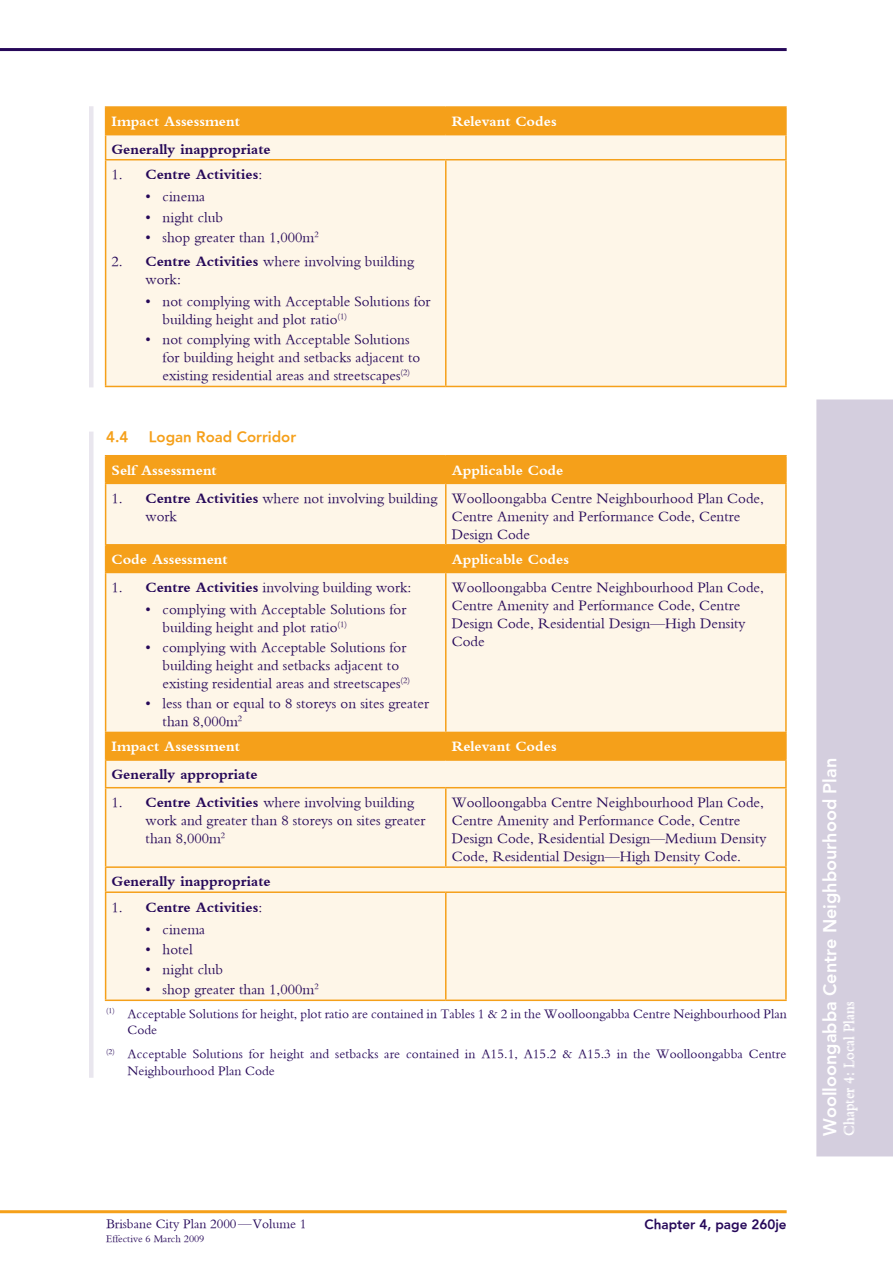
<style>
.page{position:relative;width:893px;height:1263px;background:#fff}
.page>*{position:absolute;margin:0;border:0;box-sizing:border-box;transform-origin:0 0}
.t1{font:800 18px "H Avenir";color:#fff}
.t2{font:15px/18px "Bembo";color:#260859}
.t3{font:700 15px "Bembo";color:#fff}
.t4{font:700 15px "Bembo";color:#260859}
.t5{font:800 15px "H Avenir";color:#f5a01a}
.t6{font:15px "Bembo";color:#fff}
.t7{font:13.5px/16.2px "Bembo";color:#260859}
.t8{font:800 13.5px "H Avenir";color:#260859}
.t9{font:10.5px "Bembo";color:#260859}
.s1{font-weight:400}
.s2{font-weight:700}
</style>
<div class="page">
<svg style="left:816px;top:399px;width:77px;height:757px;background:#d5cfdf"></svg>
<hr style="left:0;top:1210px;width:787px;height:3px;background:#f5a01a">
<hr style="left:0;top:48px;width:787px;height:3px;background:#260859">
<div style="left:89px;top:432px;width:5px;height:646px;background:#e9e6ee"></div>
<div style="left:106px;top:456px;width:679px;height:27px;background:#f5a01a"></div>
<svg style="left:106px;top:484px;width:679px;height:515px;background:#fdecd2"></svg>
<hr style="left:105px;top:455px;width:341px;height:1px;background:#f5a01a">
<svg style="left:105px;top:456px;width:1px;height:27px"></svg>
<hr style="left:446px;top:455px;width:341px;height:1px;background:#f5a01a">
<hr style="left:445px;top:456px;width:2px;height:27px;background:#f5a01a">
<hr style="left:785px;top:456px;width:2px;height:27px;background:#f5a01a">
<hr style="left:105px;top:483px;width:341px;height:1px;background:#f5a01a">
<hr style="left:105px;top:484px;width:1px;height:60px;background:#f5a01a">
<hr style="left:446px;top:483px;width:341px;height:1px;background:#f5a01a">
<hr style="left:445px;top:484px;width:2px;height:60px;background:#f5a01a">
<hr style="left:785px;top:484px;width:2px;height:60px;background:#f5a01a">
<hr style="left:105px;top:544px;width:341px;height:2px;background:#f5a01a">
<svg style="left:105px;top:546px;width:1px;height:26px"></svg>
<hr style="left:446px;top:544px;width:341px;height:2px;background:#f5a01a">
<hr style="left:445px;top:546px;width:2px;height:26px;background:#f5a01a">
<hr style="left:785px;top:546px;width:2px;height:26px;background:#f5a01a">
<hr style="left:105px;top:572px;width:341px;height:1px;background:#f5a01a">
<hr style="left:105px;top:573px;width:1px;height:159px;background:#f5a01a">
<hr style="left:446px;top:572px;width:341px;height:1px;background:#f5a01a">
<hr style="left:445px;top:573px;width:2px;height:159px;background:#f5a01a">
<hr style="left:785px;top:573px;width:2px;height:159px;background:#f5a01a">
<hr style="left:105px;top:732px;width:341px;height:1px;background:#f5a01a">
<hr style="left:446px;top:732px;width:341px;height:1px;background:#f5a01a">
<hr style="left:445px;top:733px;width:2px;height:26px;background:#f5a01a">
<hr style="left:785px;top:733px;width:2px;height:26px;background:#f5a01a">
<hr style="left:105px;top:759px;width:341px;height:2px;background:#f5a01a">
<svg style="left:105px;top:733px;width:1px;height:54px"></svg>
<hr style="left:446px;top:759px;width:341px;height:2px;background:#f5a01a">
<hr style="left:785px;top:761px;width:2px;height:26px;background:#f5a01a">
<hr style="left:105px;top:787px;width:341px;height:1px;background:#f5a01a">
<hr style="left:105px;top:788px;width:1px;height:78px;background:#f5a01a">
<hr style="left:446px;top:787px;width:341px;height:1px;background:#f5a01a">
<hr style="left:445px;top:788px;width:2px;height:78px;background:#f5a01a">
<hr style="left:785px;top:788px;width:2px;height:78px;background:#f5a01a">
<hr style="left:105px;top:866px;width:341px;height:2px;background:#f5a01a">
<svg style="left:105px;top:868px;width:1px;height:23px"></svg>
<hr style="left:446px;top:866px;width:341px;height:2px;background:#f5a01a">
<hr style="left:785px;top:868px;width:2px;height:23px;background:#f5a01a">
<hr style="left:105px;top:891px;width:341px;height:2px;background:#f5a01a">
<hr style="left:105px;top:893px;width:1px;height:106px;background:#f5a01a">
<hr style="left:446px;top:891px;width:341px;height:2px;background:#f5a01a">
<hr style="left:445px;top:893px;width:2px;height:106px;background:#f5a01a">
<hr style="left:785px;top:893px;width:2px;height:106px;background:#f5a01a">
<hr style="left:105px;top:999px;width:341px;height:2px;background:#f5a01a">
<hr style="left:446px;top:999px;width:341px;height:2px;background:#f5a01a">
<div style="left:106px;top:160px;width:679px;height:226px;background:#fef6e8"></div>
<hr style="left:105px;top:106px;width:341px;height:2px;background:#f5a01a">
<hr style="left:446px;top:106px;width:341px;height:2px;background:#f5a01a">
<hr style="left:785px;top:108px;width:2px;height:26px;background:#f5a01a">
<svg style="left:105px;top:107px;width:680px;height:52px;background:#f9c778"></svg>
<hr style="left:446px;top:134px;width:341px;height:1px;background:#f5a01a">
<hr style="left:785px;top:135px;width:2px;height:24px;background:#f5a01a">
<hr style="left:105px;top:159px;width:341px;height:1px;background:#f5a01a">
<hr style="left:105px;top:160px;width:1px;height:226px;background:#f5a01a">
<hr style="left:446px;top:159px;width:341px;height:1px;background:#f5a01a">
<hr style="left:445px;top:160px;width:2px;height:226px;background:#f5a01a">
<hr style="left:785px;top:160px;width:2px;height:226px;background:#f5a01a">
<hr style="left:105px;top:386px;width:341px;height:1px;background:#f5a01a">
<hr style="left:446px;top:386px;width:341px;height:1px;background:#f5a01a">
<div style="left:89px;top:106px;width:5px;height:281px;background:#e9e6ee"></div>
<p class="t3" style="left:112px;top:113px;width:130px">Impact Assessment</p>
<p class="t3" style="left:452px;top:113px;width:106px">Relevant Codes</p>
<p class="t4" style="left:112px;top:141px;width:161px">Generally inappropriate</p>
<p class="t4" style="left:112px;top:166px;width:152px"><span class="s1">1.</span> Centre Activities<span class="s1">:</span></p>
<p class="t2" style="left:146px;top:187px;width:61px">• cinema</p>
<p class="t2" style="left:146px;top:208px;width:79px">• night club</p>
<p class="t2" style="left:146px;top:228px;width:175px">• shop greater than 1,000m<sup>2</sup></p>
<p class="t2" style="left:146px;top:252px;width:270px;text-indent:-34px">2. <span class="s2">Centre Activities</span> where involving building work:</p>
<p class="t2" style="left:163px;top:292px;width:269px;text-indent:-17px">• not complying with Acceptable Solutions for building height and plot ratio<sup>(1)</sup></p>
<p class="t2" style="left:163px;top:330px;width:259px;text-indent:-17px">• not complying with Acceptable Solutions for building height and setbacks adjacent to existing residential areas and streetscapes<sup>(2)</sup></p>
<p class="t5" style="left:106px;top:428px;width:24px">4.4</p>
<p class="t5" style="left:149px;top:428px;width:149px">Logan Road Corridor</p>
<p class="t3" style="left:112px;top:462px;width:107px">Self Assessment</p>
<p class="t3" style="left:452px;top:462px;width:113px">Applicable Code</p>
<p class="t2" style="left:146px;top:489px;width:293px;text-indent:-34px">1. <span class="s2">Centre Activities</span> where not involving building work</p>
<p class="t2" style="left:452px;top:489px;width:314px">Woolloongabba Centre Neighbourhood Plan Code,<br>Centre Amenity and Performance Code, Centre<br>Design Code</p>
<p class="t3" style="left:112px;top:551px;width:118px">Code Assessment</p>
<p class="t3" style="left:452px;top:551px;width:119px">Applicable Codes</p>
<p class="t2" style="left:112px;top:578px;width:301px">1. <span class="s2">Centre Activities</span> involving building work:</p>
<p class="t2" style="left:163px;top:600px;width:245px;text-indent:-17px">• complying with Acceptable Solutions for building height and plot ratio<sup>(1)</sup></p>
<p class="t2" style="left:163px;top:638px;width:249px;text-indent:-17px">• complying with Acceptable Solutions for building height and setbacks adjacent to existing residential areas and streetscapes<sup>(2)</sup></p>
<p class="t2" style="left:163px;top:694px;width:268px;text-indent:-17px">• less than or equal to 8 storeys on sites greater than 8,000m<sup>2</sup></p>
<p class="t2" style="left:452px;top:578px;width:314px">Woolloongabba Centre Neighbourhood Plan Code, Centre Amenity and Performance Code, Centre Design Code, Residential Design—High Density Code</p>
<p class="t3" style="left:112px;top:738px;width:130px">Impact Assessment</p>
<p class="t3" style="left:452px;top:738px;width:106px">Relevant Codes</p>
<p class="t4" style="left:112px;top:766px;width:148px">Generally appropriate</p>
<p class="t2" style="left:146px;top:793px;width:281px;text-indent:-34px">1. <span class="s2">Centre Activities</span> where involving building work and greater than 8 storeys on sites greater than 8,000m<sup>2</sup></p>
<p class="t2" style="left:452px;top:793px;width:316px">Woolloongabba Centre Neighbourhood Plan Code, Centre Amenity and Performance Code, Centre Design Code, Residential Design—Medium Density Code, Residential Design—High Density Code.</p>
<p class="t4" style="left:112px;top:873px;width:161px">Generally inappropriate</p>
<p class="t4" style="left:112px;top:898px;width:152px"><span class="s1">1.</span> Centre Activities<span class="s1">:</span></p>
<p class="t2" style="left:146px;top:920px;width:61px">• cinema</p>
<p class="t2" style="left:146px;top:940px;width:49px">• hotel</p>
<p class="t2" style="left:146px;top:960px;width:79px">• night club</p>
<p class="t2" style="left:146px;top:980px;width:175px">• shop greater than 1,000m<sup>2</sup></p>
<p class="t7" style="left:127px;top:1005px;width:661px;text-indent:-21px"><sup>(1)</sup> Acceptable Solutions for height, plot ratio are contained in Tables 1 &amp; 2 in the Woolloongabba Centre Neighbourhood Plan<br>Code</p>
<p class="t7" style="left:127px;top:1046px;width:660px;text-indent:-21px"><sup>(2)</sup> Acceptable Solutions for height and setbacks are contained in A15.1, A15.2 &amp; A15.3 in the Woolloongabba Centre<br>Neighbourhood Plan Code</p>
<p class="t7" style="left:106px;top:1216px;width:202px">Brisbane City Plan 2000—Volume 1</p>
<p class="t8" style="left:644px;top:1216px;width:144px">Chapter 4, page 260je</p>
<p class="t9" style="left:106px;top:1232px;width:100px">Effective 6 March 2009</p>
<p class="t1" style="left:819px;top:1136px;width:379px;rotate:-90deg">Woolloongabba Centre Neighbourhood Plan</p>
<p class="t6" style="left:841px;top:1136px;width:136px;rotate:-90deg">Chapter 4: Local Plans</p>
</div>
